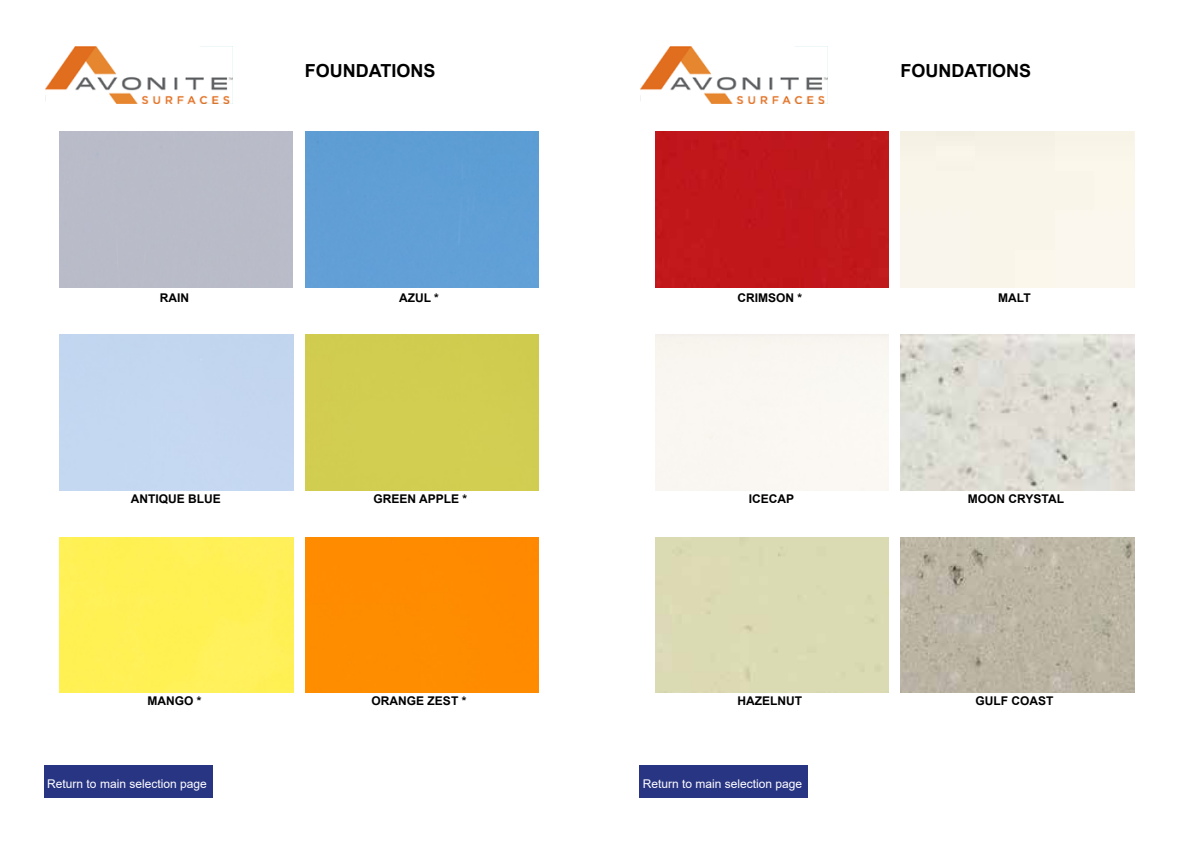
<style>
.page{position:relative;width:1191px;height:842px;background:#fff}
.page>*{position:absolute;margin:0;border:0;box-sizing:border-box;transform-origin:0 0}
.t1{font:700 18px "Arial";color:#000}
.t2{font:700 12px "Arial";color:#000}
.t3{font:12px "Arial";color:#fff}
</style>
<div class="page">
<div style="left:305px;top:132px;width:234px;height:155px;background:#609fd5"></div>
<div style="left:305px;top:334px;width:234px;height:156px;background:#d2cd51"></div>
<div style="left:60px;top:537px;width:233px;height:156px;background:#fff055"></div>
<div style="left:305px;top:537px;width:234px;height:156px;background:#ff8b00"></div>
<img style="left:45px;top:47px;width:187px;height:57px">
<div style="left:44px;top:765px;width:169px;height:32px;background:#283583"></div>
<div style="left:655px;top:132px;width:233px;height:155px;background:#c1171a"></div>
<img style="left:901px;top:334px;width:233px;height:156px">
<img style="left:901px;top:537px;width:233px;height:156px">
<img style="left:641px;top:47px;width:187px;height:57px">
<div style="left:639px;top:765px;width:169px;height:32px;background:#283583"></div>
<h1 class="t1" style="left:305px;top:64px;width:132px">FOUNDATIONS</h1>
<h1 class="t1" style="left:900px;top:64px;width:132px">FOUNDATIONS</h1>
<p class="t2" style="left:160px;top:293px;width:31px">RAIN</p>
<p class="t2" style="left:399px;top:293px;width:41px">AZUL *</p>
<p class="t2" style="left:737px;top:293px;width:66px">CRIMSON *</p>
<p class="t2" style="left:998px;top:293px;width:34px">MALT</p>
<p class="t2" style="left:131px;top:495px;width:91px">ANTIQUE BLUE</p>
<p class="t2" style="left:373px;top:495px;width:95px">GREEN APPLE *</p>
<p class="t2" style="left:748px;top:495px;width:47px">ICECAP</p>
<p class="t2" style="left:968px;top:495px;width:97px">MOON CRYSTAL</p>
<p class="t2" style="left:147px;top:697px;width:55px">MANGO *</p>
<p class="t2" style="left:371px;top:697px;width:96px">ORANGE ZEST *</p>
<p class="t2" style="left:737px;top:697px;width:66px">HAZELNUT</p>
<p class="t2" style="left:975px;top:697px;width:79px">GULF COAST</p>
<p class="t3" style="left:47px;top:779px;width:161px">Return to main selection page</p>
<p class="t3" style="left:643px;top:779px;width:161px">Return to main selection page</p>
</div>
